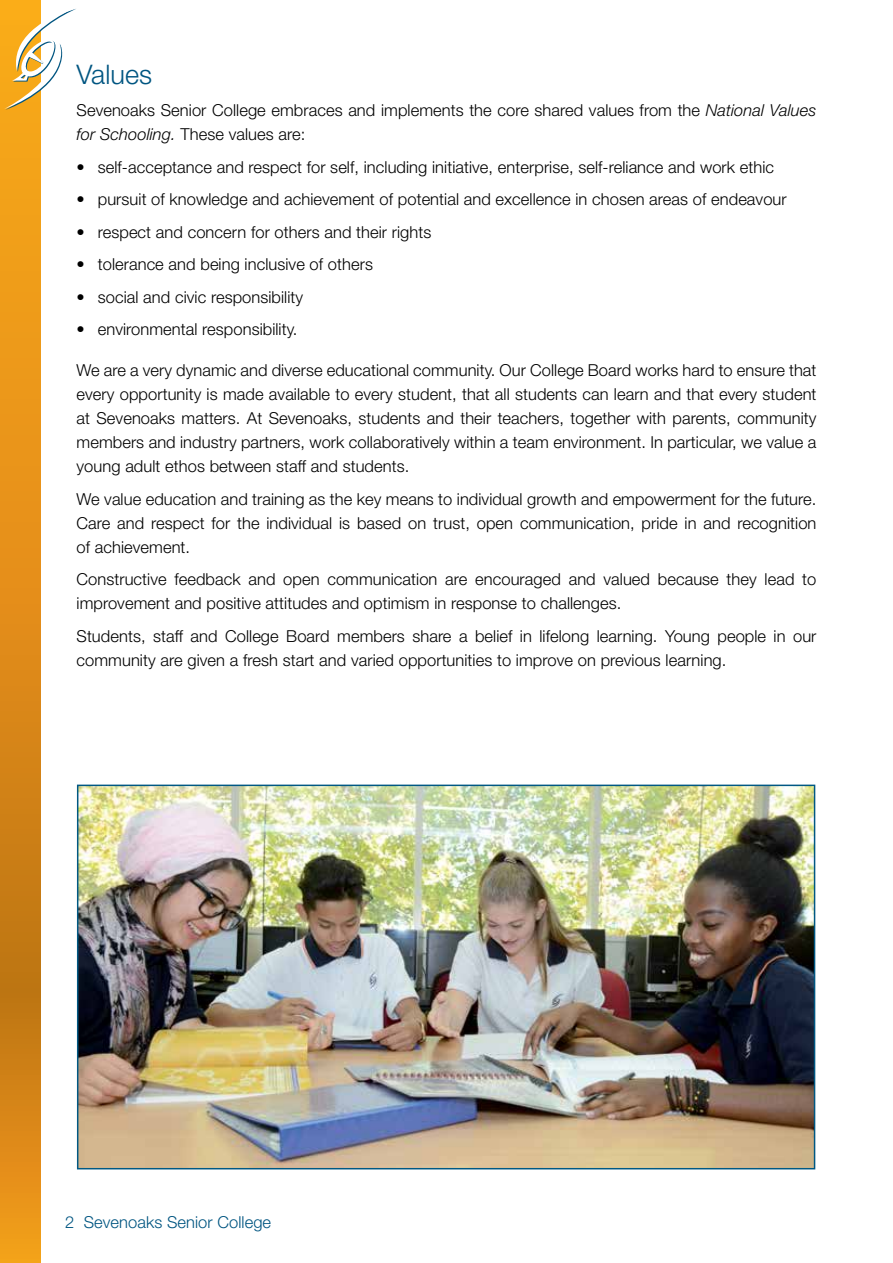
<style>
.page{position:relative;width:893px;height:1263px;background:#fff}
.page>*{position:absolute;margin:0;border:0;box-sizing:border-box;transform-origin:0 0}
.t1{font:300 27px "Helvetica Neue";letter-spacing:.005em;color:#005581}
.t2{font:300 16.5px/24px "Helvetica Neue";letter-spacing:.005em;color:#000}
.t3{font:300 16.5px "Helvetica Neue";letter-spacing:.005em;color:#005581}
.s1{font-style:italic}
</style>
<div class="page">
<svg style="left:0;top:0;width:40px;height:1263px;background:#df8e18"></svg>
<svg style="left:4px;top:8px;width:72px;height:102px"></svg>
<img style="left:80px;top:788px;width:732px;height:378px">
<div style="left:77px;top:785px;width:738px;height:384px;border:2px solid #005883"></div>
<h1 class="t1" style="left:77px;top:57px;width:77px">Values</h1>
<p class="t2" style="left:77px;top:98px;width:741px">Sevenoaks Senior College embraces and implements the core shared values from the <span class="s1">National Values for Schooling.</span> These values are:</p>
<p class="t2" style="left:77px;top:154px;width:699px">• self-acceptance and respect for self, including initiative, enterprise, self-reliance and work ethic</p>
<p class="t2" style="left:77px;top:187px;width:712px">• pursuit of knowledge and achievement of potential and excellence in chosen areas of endeavour</p>
<p class="t2" style="left:77px;top:219px;width:356px">• respect and concern for others and their rights</p>
<p class="t2" style="left:77px;top:252px;width:298px">• tolerance and being inclusive of others</p>
<p class="t2" style="left:77px;top:284px;width:228px">• social and civic responsibility</p>
<p class="t2" style="left:77px;top:317px;width:222px">• environmental responsibility.</p>
<p class="t2" style="left:77px;top:358px;width:741px;text-align:justify">We are a very dynamic and diverse educational community. Our College Board works hard to ensure that every opportunity is made available to every student, that all students can learn and that every student at Sevenoaks matters. At Sevenoaks, students and their teachers, together with parents, community members and industry partners, work collaboratively within a team environment. In particular, we value a young adult ethos between staff and students.</p>
<p class="t2" style="left:77px;top:486px;width:741px;text-align:justify">We value education and training as the key means to individual growth and empowerment for the future.<br>Care and respect for the individual is based on trust, open communication, pride in and recognition of achievement.</p>
<p class="t2" style="left:77px;top:567px;width:741px">Constructive feedback and open communication are encouraged and valued because they lead to improvement and positive attitudes and optimism in response to challenges.</p>
<p class="t2" style="left:77px;top:623px;width:741px">Students, staff and College Board members share a belief in lifelong learning. Young people in our community are given a fresh start and varied opportunities to improve on previous learning.</p>
<p class="t3" style="left:65px;top:1212px;width:208px">2 Sevenoaks Senior College</p>
</div>
